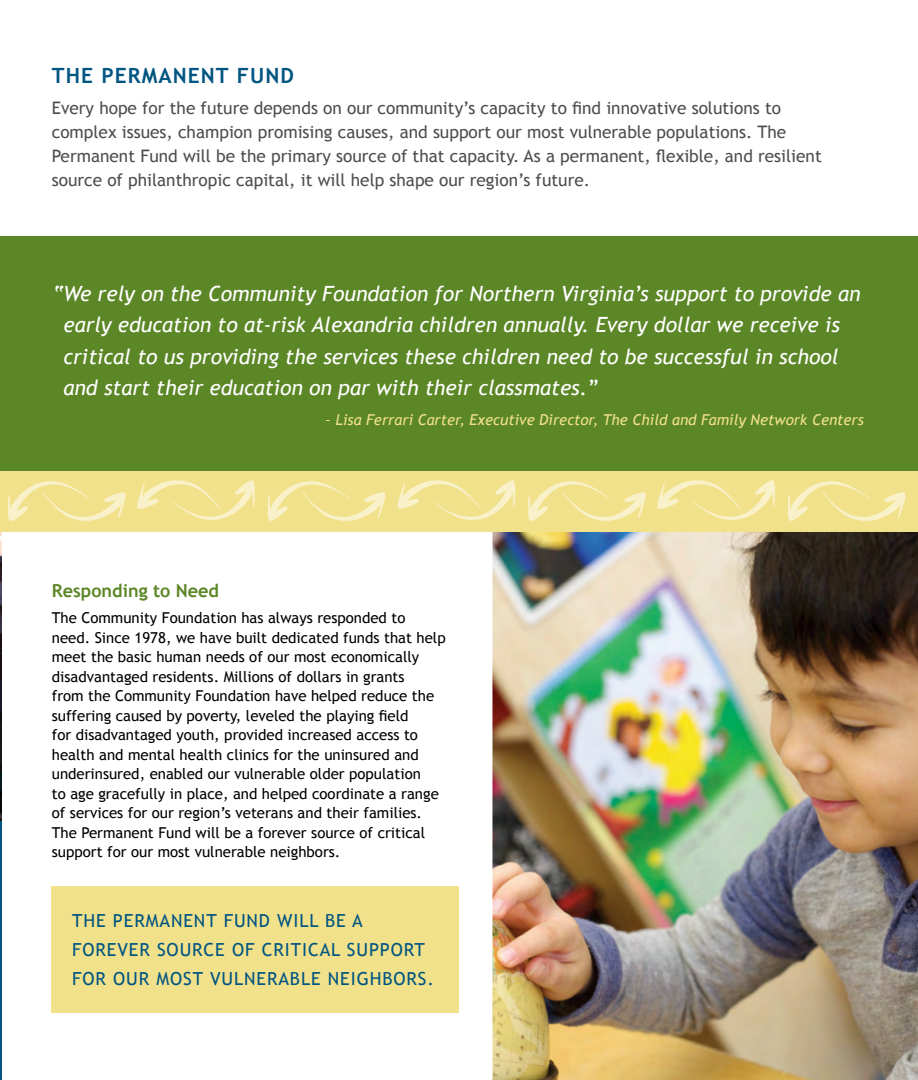
<style>
.page{position:relative;width:918px;height:1080px;background:#fff}
.page>*{position:absolute;margin:0;border:0;box-sizing:border-box;transform-origin:0 0}
.t1{font:italic 21px/31.5px "Trebuchet MS";color:#fff}
.t2{font:700 21px "Trebuchet MS";letter-spacing:.05em;color:#005581}
.t3{font:18px/28.8px "Trebuchet MS";letter-spacing:.05em;color:#005581}
.t4{font:700 18px "Trebuchet MS";color:#5c8727}
.t5{font:17.25px/24px "Trebuchet MS";color:#4d4d4f}
.t6{font:15px/19.5px "Trebuchet MS";color:#000}
.t7{font:italic 15px "Trebuchet MS";color:#f2e18b}
</style>
<div class="page">
<img style="left:0;top:532px;width:1px;height:289px">
<hr style="left:0;top:821px;width:1px;height:259px;background:#005581">
<img style="left:492px;top:532px;width:426px;height:548px">
<div style="left:0;top:236px;width:918px;height:270px;background:#5c8727"></div>
<div style="left:0;top:471px;width:918px;height:61px;background:#f2e18b"></div>
<svg style="left:137px;top:480px;width:118px;height:40px"></svg>
<svg style="left:267px;top:481px;width:119px;height:40px"></svg>
<svg style="left:8px;top:481px;width:118px;height:40px"></svg>
<svg style="left:657px;top:480px;width:118px;height:40px"></svg>
<svg style="left:788px;top:481px;width:118px;height:40px"></svg>
<svg style="left:397px;top:480px;width:119px;height:40px"></svg>
<svg style="left:528px;top:481px;width:118px;height:40px"></svg>
<div style="left:52px;top:886px;width:407px;height:126px;background:#f2e18b"></div>
<h1 class="t2" style="left:52px;top:62px;width:244px">THE PERMANENT FUND</h1>
<p class="t5" style="left:52px;top:96px;width:771px">Every hope for the future depends on our community’s capacity to find innovative solutions to complex issues, champion promising causes, and support our most vulnerable populations. The Permanent Fund will be the primary source of that capacity. As a permanent, flexible, and resilient source of philanthropic capital, it will help shape our region’s future.</p>
<p class="t1" style="left:64px;top:278px;width:799px;text-indent:-11px">“We rely on the Community Foundation for Northern Virginia’s support to provide an early education to at-risk Alexandria children annually. Every dollar we receive is critical to us providing the services these children need to be successful in school and start their education on par with their classmates.”</p>
<p class="t7" style="left:325px;top:411px;width:540px">– Lisa Ferrari Carter, Executive Director, The Child and Family Network Centers</p>
<p class="t4" style="left:52px;top:579px;width:169px">Responding to Need</p>
<p class="t6" style="left:52px;top:608px;width:395px">The Community Foundation has always responded to need. Since 1978, we have built dedicated funds that help meet the basic human needs of our most economically disadvantaged residents. Millions of dollars in grants<br>from the Community Foundation have helped reduce the suffering caused by poverty, leveled the playing field<br>for disadvantaged youth, provided increased access to health and mental health clinics for the uninsured and underinsured, enabled our vulnerable older population<br>to age gracefully in place, and helped coordinate a range of services for our region’s veterans and their families.<br>The Permanent Fund will be a forever source of critical support for our most vulnerable neighbors.</p>
<p class="t3" style="left:72px;top:907px;width:364px">THE PERMANENT FUND WILL BE A<br>FOREVER SOURCE OF CRITICAL SUPPORT<br>FOR OUR MOST VULNERABLE NEIGHBORS.</p>
</div>
